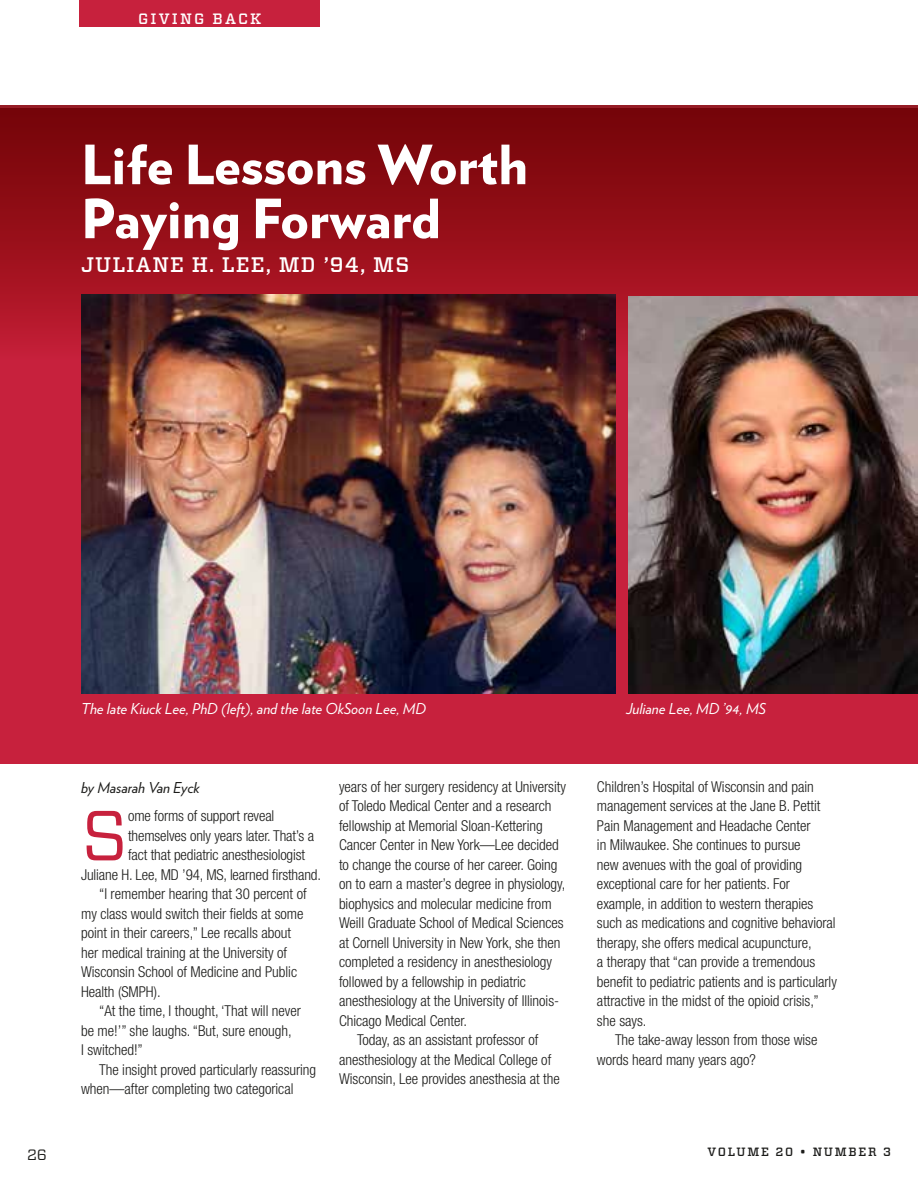
<style>
.page{position:relative;width:918px;height:1188px;background:#fff}
.page>*{position:absolute;margin:0;border:0;box-sizing:border-box;transform-origin:0 0}
.MAIN_Initial_Paragra{font:70.65px "Vitesse";color:#c7213d}
.Headline_Red_-Verlag{font:900 54px/54px "Verlag";color:#fff}
.Headline-Vitesse_Bla{font:500 21px "Vitesse";letter-spacing:.05em;color:#fff}
.MAIN_Body_Copy_Helv{font:300 condensed 15px/19.5px "Helvetica Neue LT Std";color:#1c1c1a}
.MAIN_Initial_Paragra-2{font:300 condensed 15px "Helvetica Neue LT Std";letter-spacing:-.01em;color:#1c1c1a}
.Caption_Reverse{font:italic 15px "Verlag";color:#fff}
.Caption_Title_Byline{font:italic 15px "Verlag";color:#1c1c1a}
.MAIN_Body_Copy_Helv-2{font:500 15px "Vitesse";letter-spacing:.14em;color:#fff}
.t1{font:15px "Vitesse";color:#1c1c1a}
.MAIN_Body_Copy_Helv-3{font:500 12px "Vitesse";letter-spacing:.14em;color:#1c1c1a}
</style>
<div class="page">
<div style="left:0;top:108px;width:918px;height:656px;background:#c7213d"></div>
<div style="left:0;top:106px;width:918px;height:255px;background:linear-gradient(to bottom,#700204,#c11d34)"></div>
<div style="left:80px;top:0;width:240px;height:27px;background:#c7213d"></div>
<img style="left:81px;top:295px;width:535px;height:398px">
<img style="left:628px;top:296px;width:290px;height:397px">
<p class="MAIN_Body_Copy_Helv-2" style="left:138px;top:9px;width:125px">GIVING BACK</p>
<p class="Headline_Red_-Verlag" style="left:81px;top:135px;width:448px">Life Lessons Worth<br>Paying Forward</p>
<p class="Headline-Vitesse_Bla" style="left:81px;top:251px;width:330px">JULIANE H. LEE, MD ’94, MS</p>
<p class="Caption_Reverse" style="left:81px;top:698px;width:347px">The late Kiuck Lee, PhD (left), and the late OkSoon Lee, MD</p>
<p class="Caption_Reverse" style="left:626px;top:698px;width:141px">Juliane Lee, MD ’94, MS</p>
<p class="Caption_Title_Byline" style="left:81px;top:776px;width:120px">by Masarah Van Eyck</p>
<p class="MAIN_Initial_Paragra" style="left:81px;top:788px;width:49px">S</p>
<p class="MAIN_Initial_Paragra-2" style="left:128px;top:807px;width:148px">ome forms of support reveal</p>
<p class="MAIN_Initial_Paragra-2" style="left:128px;top:827px;width:188px">themselves only years later. That’s a</p>
<p class="MAIN_Initial_Paragra-2" style="left:128px;top:846px;width:179px">fact that pediatric anesthesiologist</p>
<p class="MAIN_Initial_Paragra-2" style="left:81px;top:866px;width:242px">Juliane H. Lee, MD ’94, MS, learned firsthand.</p>
<p class="MAIN_Body_Copy_Helv" style="left:81px;top:884px;width:227px;text-indent:18px">“I remember hearing that 30 percent of my class would switch their fields at some point in their careers,” Lee recalls about her medical training at the University of Wisconsin School of Medicine and Public Health (SMPH).</p>
<p class="MAIN_Body_Copy_Helv" style="left:81px;top:1001px;width:221px;text-indent:18px">“At the time, I thought, ‘That will never be me!’” she laughs. “But, sure enough,<br>I switched!”</p>
<p class="MAIN_Body_Copy_Helv" style="left:81px;top:1060px;width:237px;text-indent:18px">The insight proved particularly reassuring when—after completing two categorical</p>
<p class="MAIN_Body_Copy_Helv" style="left:339px;top:776px;width:228px">years of her surgery residency at University of Toledo Medical Center and a research fellowship at Memorial Sloan-Kettering Cancer Center in New York—Lee decided to change the course of her career. Going on to earn a master’s degree in physiology, biophysics and molecular medicine from Weill Graduate School of Medical Sciences at Cornell University in New York, she then completed a residency in anesthesiology followed by a fellowship in pediatric anesthesiology at the University of Illinois-Chicago Medical Center.</p>
<p class="MAIN_Body_Copy_Helv" style="left:339px;top:1030px;width:222px;text-align:center">Today, as an assistant professor of anesthesiology at the Medical College of<br>Wisconsin, Lee provides anesthesia at the</p>
<p class="MAIN_Body_Copy_Helv" style="left:597px;top:776px;width:241px">Children’s Hospital of Wisconsin and pain management services at the Jane B. Pettit Pain Management and Headache Center<br>in Milwaukee. She continues to pursue<br>new avenues with the goal of providing exceptional care for her patients. For example, in addition to western therapies such as medications and cognitive behavioral therapy, she offers medical acupuncture,<br>a therapy that “can provide a tremendous benefit to pediatric patients and is particularly attractive in the midst of the opioid crisis,” she says.</p>
<p class="MAIN_Body_Copy_Helv" style="left:597px;top:1030px;width:222px;text-indent:18px">The take-away lesson from those wise words heard many years ago?</p>
<p class="t1" style="left:27px;top:1144px;width:21px">26</p>
<p class="MAIN_Body_Copy_Helv-3" style="left:707px;top:1144px;width:185px">VOLUME 20 • NUMBER 3</p>
</div>
